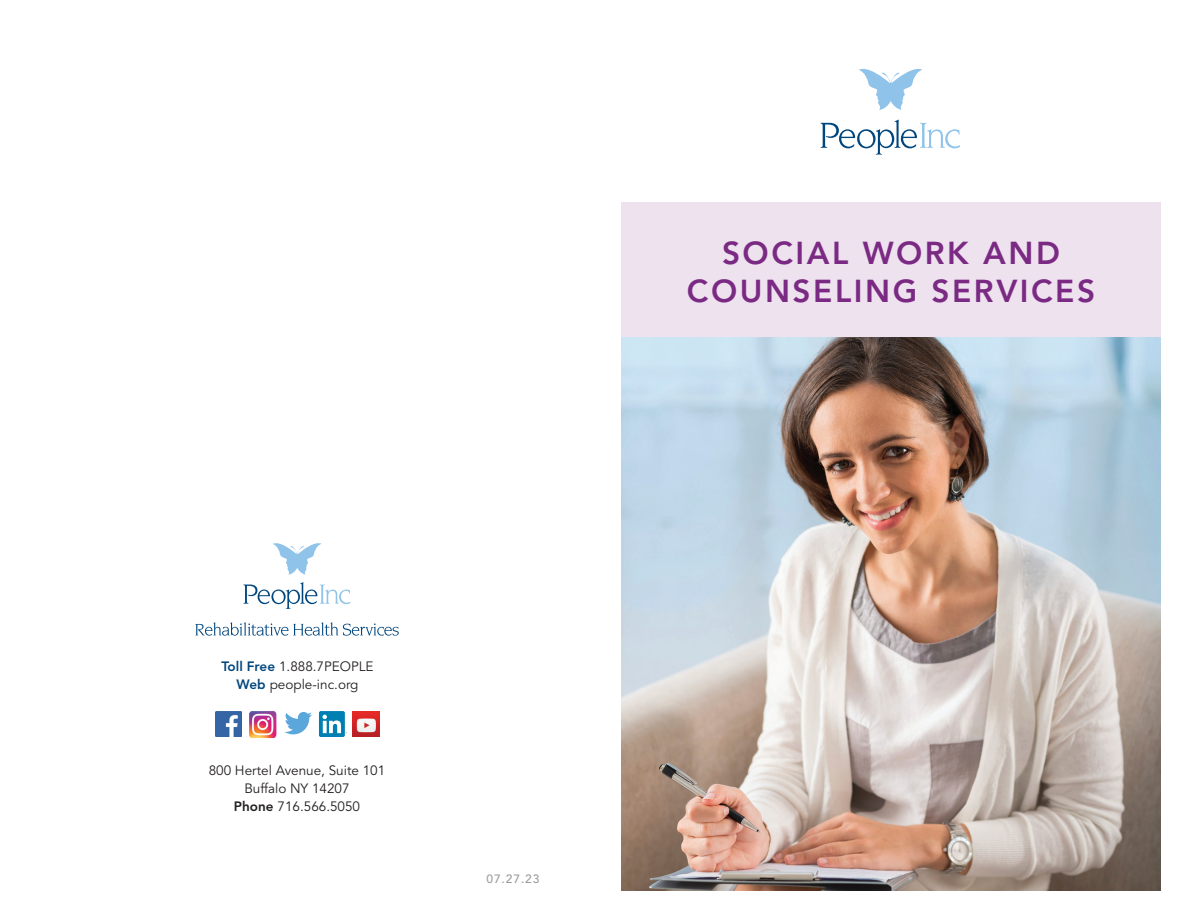
<style>
.page{position:relative;width:1188px;height:918px;background:#fff}
.page>*{position:absolute;margin:0;border:0;box-sizing:border-box;transform-origin:0 0}
.t1{font:800 31.5px/37.8px "Avenir LT Std";letter-spacing:.08em;color:#7b2a83;text-align:center}
.t2{font:13.5px/18px "Avenir LT Std";color:#231f20;text-align:center}
.t3{font:500 12px "Avenir LT Std";color:#9b9da0}
.s1{font-weight:800;color:#00467e}
.s2{font-weight:800}
</style>
<div class="page">
<img style="left:621px;top:338px;width:540px;height:553px">
<div style="left:621px;top:202px;width:540px;height:136px;background:#eee2ef"></div>
<svg style="left:273px;top:543px;width:49px;height:32px"></svg>
<svg style="left:243px;top:582px;width:108px;height:27px"></svg>
<svg style="left:195px;top:622px;width:204px;height:14px"></svg>
<img style="left:215px;top:711px;width:26px;height:26px">
<img style="left:249px;top:711px;width:27px;height:27px">
<svg style="left:285px;top:712px;width:27px;height:22px"></svg>
<div style="left:319px;top:711px;width:26px;height:26px;background:#007fb2;border-radius:2px"></div>
<svg style="left:322px;top:715px;width:25px;height:18px"></svg>
<img style="left:352px;top:711px;width:28px;height:26px">
<svg style="left:859px;top:69px;width:63px;height:41px"></svg>
<svg style="left:821px;top:119px;width:139px;height:36px"></svg>
<p class="t2" style="left:221px;top:658px;width:154px"><span class="s1">Toll Free</span> 1.888.7PEOPLE<br><span class="s1">Web</span> people-inc.org</p>
<p class="t2" style="left:209px;top:761px;width:178px">800 Hertel Avenue, Suite 101<br>Buffalo NY 14207<br><span class="s2">Phone</span> 716.566.5050</p>
<p class="t3" style="left:486px;top:872px;width:55px">07.27.23</p>
<h1 class="t1" style="left:687px;top:235px;width:410px">SOCIAL WORK AND<br>COUNSELING SERVICES</h1>
</div>
